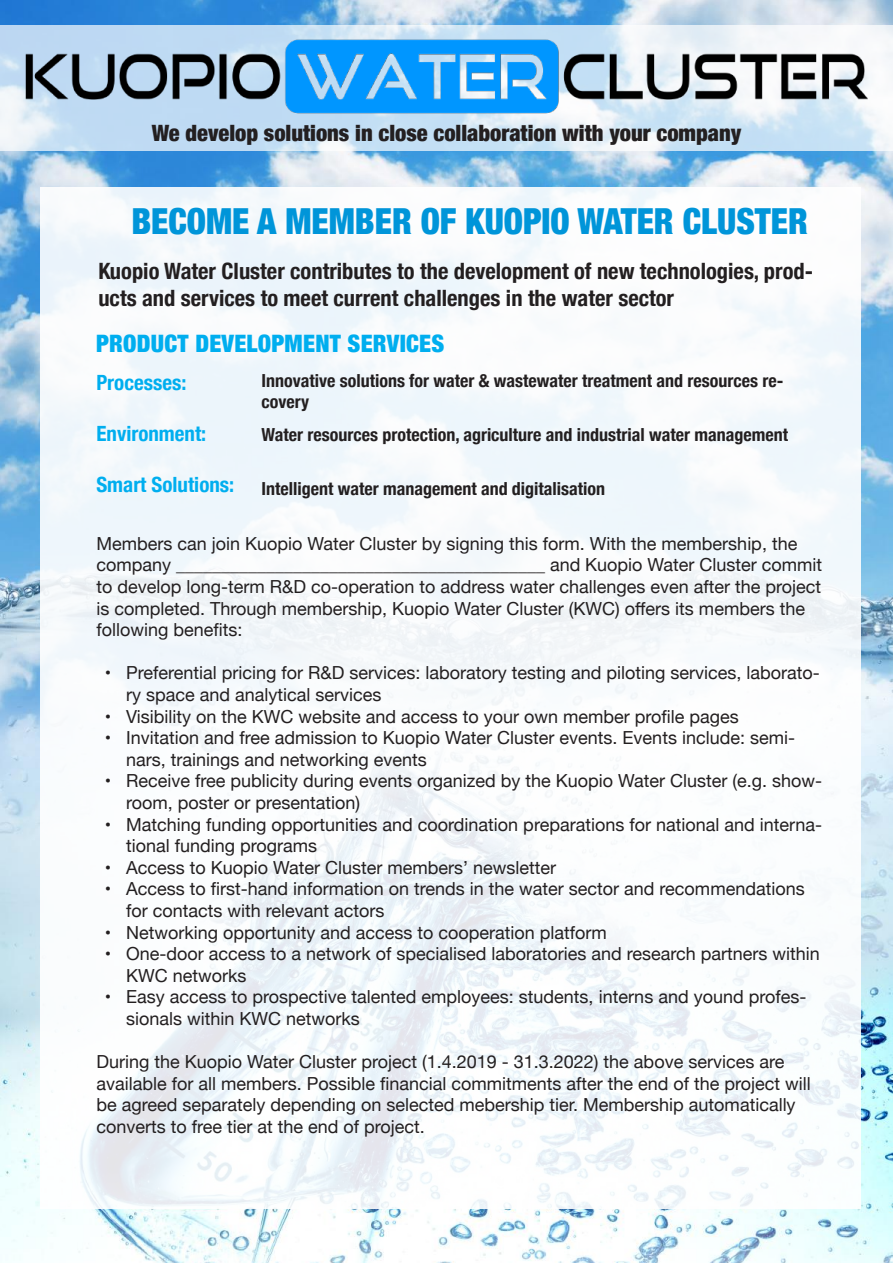
<style>
.page{position:relative;width:893px;height:1263px;background:#fff}
.page>*{position:absolute;margin:0;border:0;box-sizing:border-box;transform-origin:0 0}
.t1{font:900 condensed 35.85px "Helvetica Neue";color:#0095d9;scale:.96 1}
.t2{font:900 condensed 24px "Helvetica Neue";letter-spacing:.01em;color:#00aeef}
.t3{font:700 condensed 22.5px/27px "Helvetica Neue";color:#231f20}
.t4{font:900 condensed 22.5px "Helvetica Neue";color:#231f20}
.t5{font:700 condensed 21px "Helvetica Neue";color:#00aeef}
.t6{font:18px/21.6px "Helvetica Neue";color:#231f20}
.t7{font:700 condensed 18px/20.2px "Helvetica Neue";color:#231f20}
</style>
<div class="page">
<img style="left:0;top:0;width:893px;height:1263px">
<svg style="left:0;top:26px;width:893px;height:125px;fill:#c6e1f5"></svg>
<div style="left:40px;top:187px;width:820px;height:1022px;background:#fff"></div>
<img style="left:14px;top:29px;width:858px;height:95px">
<p class="t4" style="left:152px;top:119px;width:591px">We develop solutions in close collaboration with your company</p>
<h1 class="t1" style="left:131px;top:199px;width:706px">BECOME A MEMBER OF KUOPIO WATER CLUSTER</h1>
<p class="t3" style="left:98px;top:257px;width:716px">Kuopio Water Cluster contributes to the development of new technologies, prod&shy;ucts and services to meet current challenges in the water sector</p>
<h2 class="t2" style="left:96px;top:329px;width:350px">PRODUCT DEVELOPMENT SERVICES</h2>
<p class="t5" style="left:96px;top:370px;width:92px">Processes:</p>
<p class="t5" style="left:96px;top:421px;width:111px">Environment:</p>
<p class="t5" style="left:96px;top:472px;width:139px">Smart Solutions:</p>
<p class="t7" style="left:261px;top:370px;width:523px">Innovative solutions for water &amp; wastewater treatment and resources re&shy;covery</p>
<p class="t7" style="left:261px;top:425px;width:528px">Water resources protection, agriculture and industrial water management</p>
<p class="t7" style="left:261px;top:479px;width:345px">Intelligent water management and digitalisation</p>
<p class="t6" style="left:96px;top:532px;width:727px">Members can join Kuopio Water Cluster by signing this form. With the membership, the company _________________________________________ and Kuopio Water Cluster commit to develop long-term R&amp;D co-operation to address water challenges even after the project is completed. Through membership, Kuopio Water Cluster (KWC) offers its members the following benefits:</p>
<p class="t6" style="left:126px;top:662px;width:695px;text-indent:-21px">• Preferential pricing for R&amp;D services: laboratory testing and piloting services, laborato&shy;ry space and analytical services</p>
<p class="t6" style="left:105px;top:705px;width:636px">• Visibility on the KWC website and access to your own member profile pages</p>
<p class="t6" style="left:126px;top:727px;width:670px;text-indent:-21px">• Invitation and free admission to Kuopio Water Cluster events. Events include: semi&shy;nars, trainings and networking events</p>
<p class="t6" style="left:126px;top:770px;width:697px;text-indent:-21px">• Receive free publicity during events organized by the Kuopio Water Cluster (e.g. show&shy;room, poster or presentation)</p>
<p class="t6" style="left:126px;top:813px;width:697px;text-indent:-21px">• Matching funding opportunities and coordination preparations for national and interna&shy;tional funding programs</p>
<p class="t6" style="left:105px;top:856px;width:453px">• Access to Kuopio Water Cluster members’ newsletter</p>
<p class="t6" style="left:126px;top:878px;width:680px;text-indent:-21px">• Access to first-hand information on trends in the water sector and recommendations for contacts with relevant actors</p>
<p class="t6" style="left:105px;top:921px;width:503px">• Networking opportunity and access to cooperation platform</p>
<p class="t6" style="left:126px;top:943px;width:695px;text-indent:-21px">• One-door access to a network of specialised laboratories and research partners within<br>KWC networks</p>
<p class="t6" style="left:126px;top:986px;width:682px;text-indent:-21px">• Easy access to prospective talented employees: students, interns and yound profes&shy;sionals within KWC networks</p>
<p class="t6" style="left:96px;top:1051px;width:716px">During the Kuopio Water Cluster project (1.4.2019 - 31.3.2022) the above services are available for all members. Possible financial commitments after the end of the project will be agreed separately depending on selected mebership tier. Membership automatically converts to free tier at the end of project.</p>
</div>
